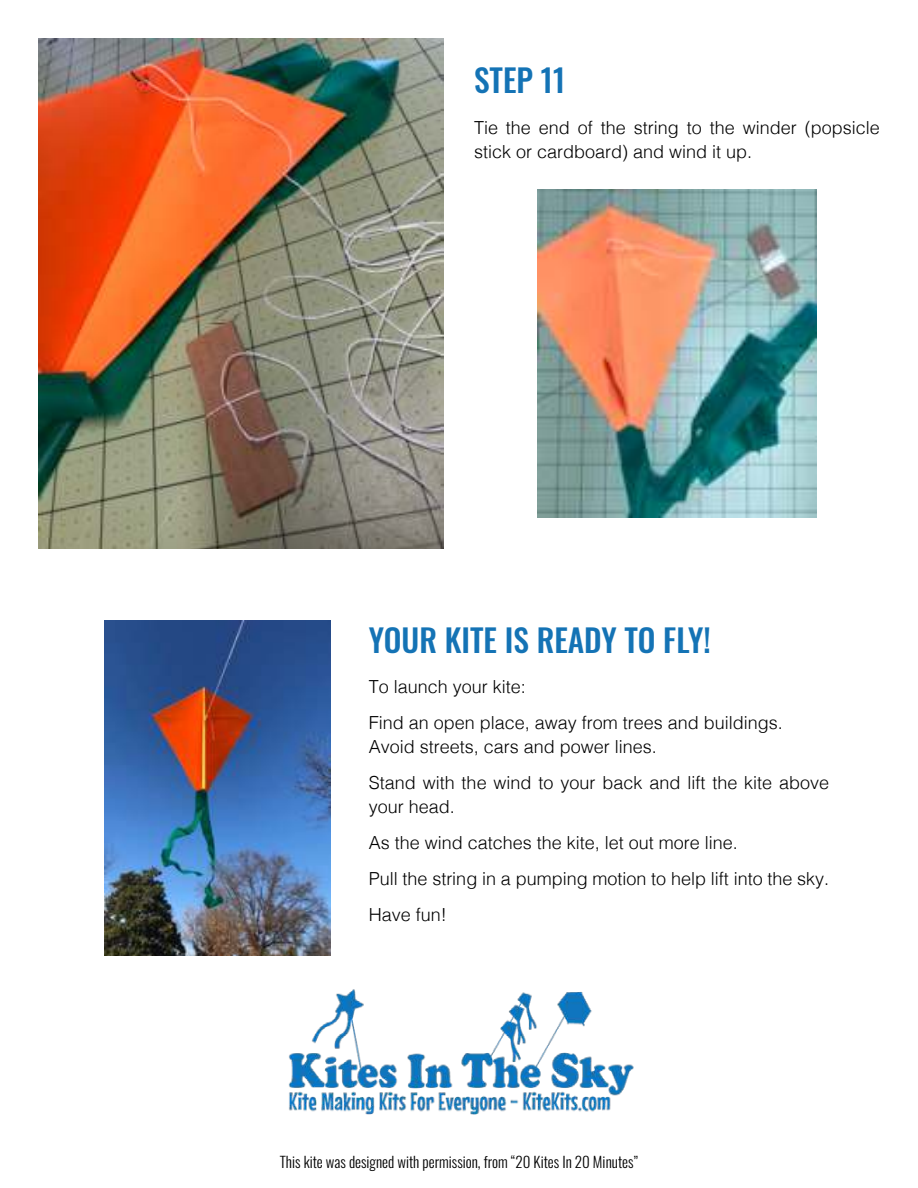
<style>
.page{position:relative;width:918px;height:1188px;background:#fff}
.page>*{position:absolute;margin:0;border:0;box-sizing:border-box;transform-origin:0 0}
.t1{font:500 31.5px "Oswald";color:#1473b5}
.t2{font:300 18px/36px "Helvetica";color:#000}
.t3{font:300 15px "Oswald";color:#000}
</style>
<div class="page">
<img style="left:38px;top:38px;width:406px;height:510px">
<img style="left:537px;top:189px;width:279px;height:329px">
<img style="left:105px;top:620px;width:225px;height:336px">
<img style="left:289px;top:989px;width:345px;height:126px">
<h1 class="t1" style="left:474px;top:64px;width:93px">STEP 11</h1>
<p class="t2" style="left:474px;top:117px;width:407px;line-height:24px">Tie the end of the string to the winder (popsicle stick or cardboard) and wind it up.</p>
<h1 class="t1" style="left:369px;top:623px;width:343px">YOUR KITE IS READY TO FLY!</h1>
<p class="t2" style="left:369px;top:670px;width:416px">To launch your kite:<br>Find an open place, away from trees and buildings.</p>
<p class="t2" style="left:369px;top:730px;width:462px">Avoid streets, cars and power lines.<br>Stand with the wind to your back and lift the kite above</p>
<p class="t2" style="left:369px;top:790px;width:462px">your head.<br>As the wind catches the kite, let out more line.<br>Pull the string in a pumping motion to help lift into the sky.<br>Have fun!</p>
<p class="t3" style="left:280px;top:1155px;width:360px">This kite was designed with permission, from “20 Kites In 20 Minutes”</p>
</div>
